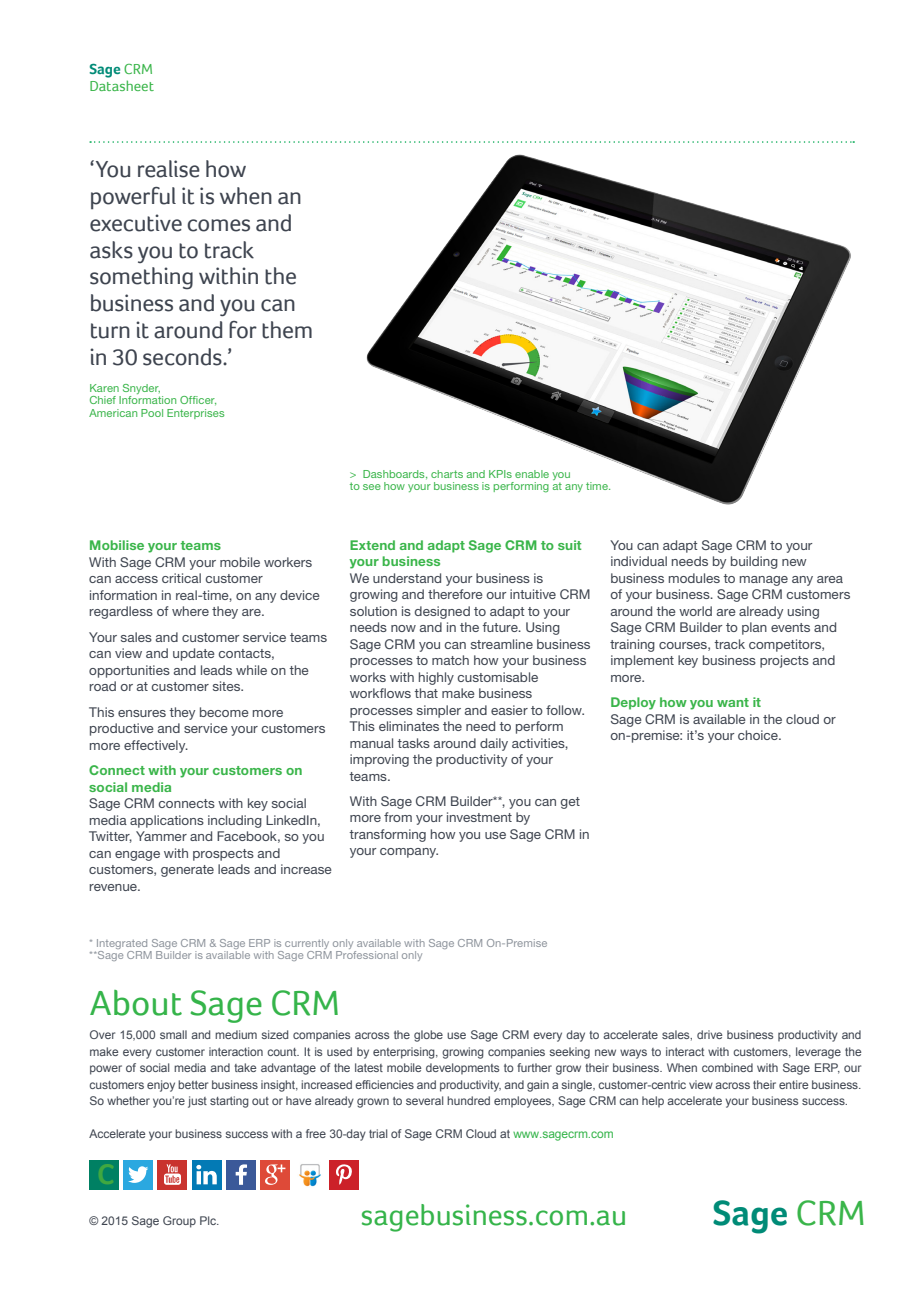
<style>
.page{position:relative;width:919px;height:1289px;background:#fff}
.page>*{position:absolute;margin:0;border:0;box-sizing:border-box;transform-origin:0 0}
.t1{font:36px "Foco";color:#35b44a}
.logo_white{font:700 36px "Foco";color:#008b77}
.t2{font:30px "Foco";color:#35b44a}
.t3{font:700 29.1px "Foco";color:#40a840}
._07__Pull_Out_Text{font:24px/27px "Foco";letter-spacing:-.015em;color:#3e444f}
._05__Header_Text{font:15px "Foco";color:#3ab54a}
.t4{font:700 15px "Foco";color:#008b77}
._10__Body_Text{font:13.5px/16.5px "Helvetica Neue LT Std";letter-spacing:.005em;color:#3e444f}
._09__Sub_Headers{font:700 13.5px/16.5px "Helvetica Neue LT Std";letter-spacing:.015em;color:#3ab54a}
.t5{font:12px/16.5px "Arial";letter-spacing:-.005em;color:#3e444f;text-align:justify}
._08__Captions{font:11.25px/12.8px "Helvetica Neue LT Std";letter-spacing:.01em;color:#3ab54a}
._08__Captions-2{font:11.25px/12.8px "Helvetica Neue LT Std";letter-spacing:.01em;color:#8f959d}
.s1{font-weight:400;color:#3ab54a}
.s2{color:#35b44a}
</style>
<div class="page">
<img style="left:366px;top:141px;width:489px;height:364px">
<svg style="left:90px;top:141px;width:764px;height:2px"></svg>
<img style="left:299px;top:1164px;width:22px;height:22px">
<div style="left:226px;top:1159px;width:29px;height:30px;background:#3b5999"></div>
<svg style="left:236px;top:1164px;width:11px;height:20px"></svg>
<div style="left:124px;top:1159px;width:29px;height:30px;background:#2ba8e0"></div>
<svg style="left:128px;top:1166px;width:20px;height:16px"></svg>
<div style="left:329px;top:1159px;width:29px;height:30px;background:#cc2129"></div>
<svg style="left:336px;top:1164px;width:16px;height:20px"></svg>
<div style="left:261px;top:1159px;width:29px;height:30px;background:#de4a38"></div>
<svg style="left:265px;top:1164px;width:20px;height:20px"></svg>
<div style="left:192px;top:1159px;width:29px;height:30px;background:#037ab5"></div>
<svg style="left:196px;top:1164px;width:21px;height:20px"></svg>
<div style="left:158px;top:1159px;width:29px;height:30px;background:#c9332e"></div>
<svg style="left:164px;top:1164px;width:17px;height:20px"></svg>
<div style="left:89px;top:1159px;width:29px;height:30px;background:#008063"></div>
<p class="t4" style="left:89px;top:61px;width:65px">Sage <span class="s1">CRM</span></p>
<p class="_05__Header_Text" style="left:89px;top:77px;width:66px">Datasheet</p>
<p class="_07__Pull_Out_Text" style="left:89px;top:155px;width:226px">‘You realise how powerful it is when an executive comes and asks you to track something within the business and you can turn it around for them in 30 seconds.’</p>
<p class="_08__Captions" style="left:89px;top:381px;width:137px">Karen Snyder,<br>Chief Information Officer,<br>American Pool Enterprises</p>
<p class="_08__Captions" style="left:350px;top:467px;width:263px">&gt; Dashboards, charts and KPIs enable you<br>to see how your business is performing at any time.</p>
<p class="_09__Sub_Headers" style="left:89px;top:537px;width:133px">Mobilise your teams</p>
<p class="_10__Body_Text" style="left:89px;top:553px;width:232px">With Sage CRM your mobile workers can access critical customer information in real-time, on any device regardless of where they are.</p>
<p class="_10__Body_Text" style="left:89px;top:628px;width:239px">Your sales and customer service teams can view and update contacts, opportunities and leads while on the road or at customer sites.</p>
<p class="_10__Body_Text" style="left:89px;top:703px;width:238px">This ensures they become more productive and service your customers more effectively.</p>
<p class="_09__Sub_Headers" style="left:89px;top:762px;width:215px">Connect with your customers on social media</p>
<p class="_10__Body_Text" style="left:89px;top:795px;width:244px">Sage CRM connects with key social media applications including LinkedIn,<br>Twitter, Yammer and Facebook, so you can engage with prospects and customers, generate leads and increase revenue.</p>
<p class="_09__Sub_Headers" style="left:350px;top:536px;width:233px">Extend and adapt Sage CRM to suit your business</p>
<p class="_10__Body_Text" style="left:350px;top:569px;width:242px">We understand your business is growing and therefore our intuitive CRM solution is designed to adapt to your needs now and in the future. Using Sage CRM you can streamline business processes to match how your business works with highly customisable workflows that make business processes simpler and easier to follow.<br>This eliminates the need to perform manual tasks around daily activities, improving the productivity of your teams.</p>
<p class="_10__Body_Text" style="left:350px;top:792px;width:241px">With Sage CRM Builder**, you can get more from your investment by transforming how you use Sage CRM in your company.</p>
<p class="_10__Body_Text" style="left:610px;top:536px;width:241px">You can adapt Sage CRM to your individual needs by building new business modules to manage any area of your business. Sage CRM customers around the world are already using<br>Sage CRM Builder to plan events and training courses, track competitors, implement key business projects and more.</p>
<p class="_09__Sub_Headers" style="left:610px;top:693px;width:152px">Deploy how you want it</p>
<p class="_10__Body_Text" style="left:610px;top:710px;width:227px">Sage CRM is available in the cloud or on-premise: it’s your choice.</p>
<p class="_08__Captions-2" style="left:89px;top:936px;width:459px">* Integrated Sage CRM &amp; Sage ERP is currently only available with Sage CRM On-Premise **Sage CRM Builder is available with Sage CRM Professional only</p>
<p class="t1" style="left:89px;top:982px;width:252px">About Sage CRM</p>
<p class="t5" style="left:90px;top:1027px;width:773px">Over 15,000 small and medium sized companies across the globe use Sage CRM every day to accelerate sales, drive business productivity and make every customer interaction count. It is used by enterprising, growing companies seeking new ways to interact with customers, leverage the power of social media and take advantage of the latest mobile developments to further grow their business. When combined with Sage ERP, our customers enjoy better business insight, increased efficiencies and productivity, and gain a single, customer-centric view across their entire business.<br>So whether you’re just starting out or have already grown to several hundred employees, Sage CRM can help accelerate your business success.</p>
<p class="t5" style="left:90px;top:1125px;width:525px">Accelerate your business success with a free 30-day trial of Sage CRM Cloud at <span class="s2">www.sagecrm.com</span></p>
<h3 class="t3" style="left:97px;top:1156px;width:19px">C</h3>
<p class="t5" style="left:89px;top:1212px;width:132px">© 2015 Sage Group Plc.</p>
<p class="t2" style="left:361px;top:1197px;width:268px">sagebusiness.com.au</p>
<p class="logo_white" style="left:712px;top:1191px;width:154px">Sage <span class="s1">CRM</span></p>
</div>
